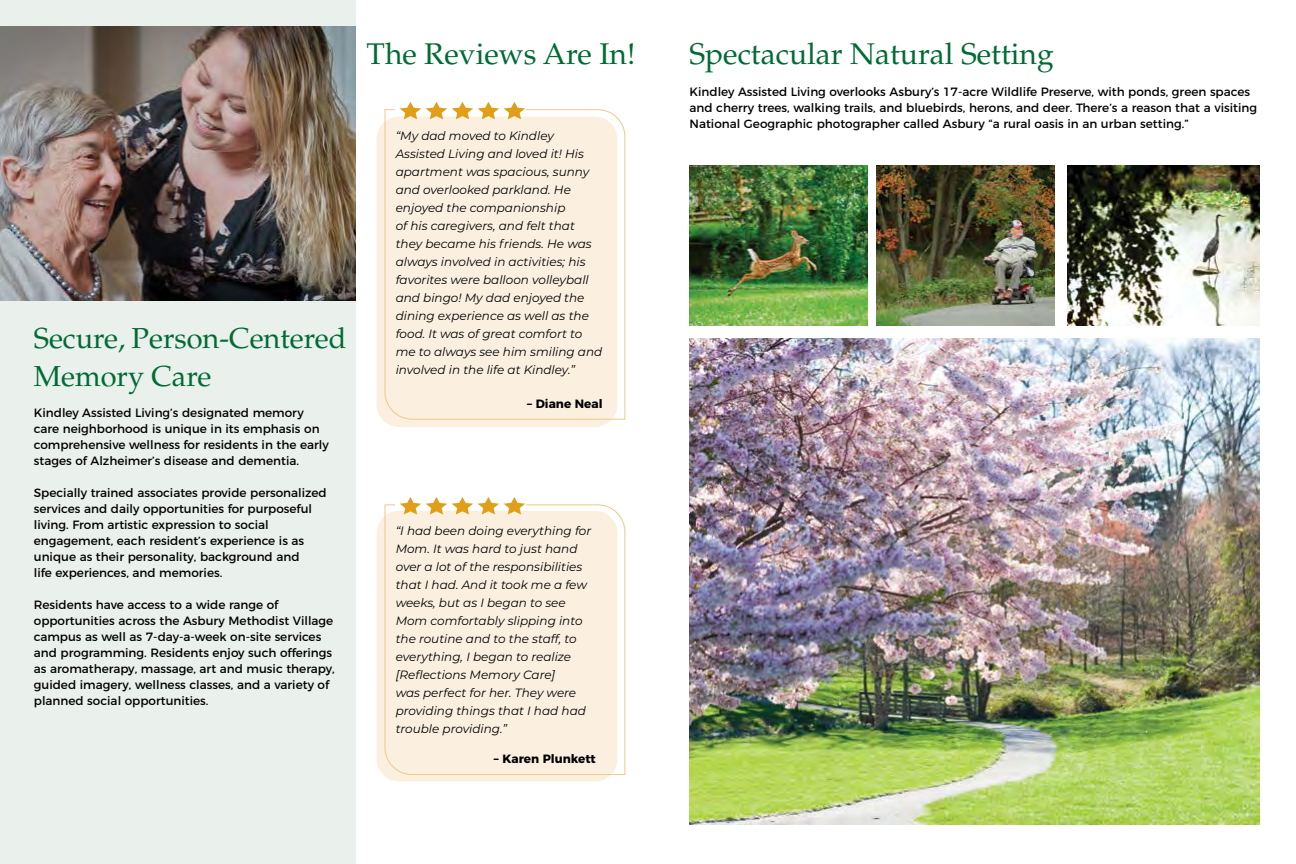
<style>
.page{position:relative;width:1296px;height:864px;background:#fff}
.page>*{position:absolute;margin:0;border:0;box-sizing:border-box;transform-origin:0 0}
.t1{font:30px "Palatino";color:#006b35}
.t2{font:29px/38px "Palatino";color:#006b35}
.t3{font:12px/16px "Montserrat";color:#000}
.t4{font:italic 12px/18px "Montserrat";color:#000}
.t5{font:700 12px "Montserrat";color:#000}
</style>
<div class="page">
<img style="left:690px;top:339px;width:569px;height:485px">
<img style="left:690px;top:165px;width:177px;height:161px">
<img style="left:877px;top:165px;width:178px;height:161px">
<img style="left:1067px;top:165px;width:192px;height:161px">
<div style="left:0;top:0;width:356px;height:864px;background:#eaf0eb"></div>
<div style="left:377px;top:511px;width:240px;height:270px;background:#fbf0e0;border-radius:22px"></div>
<svg style="left:384px;top:504px;width:242px;height:272px"></svg>
<div style="left:396px;top:493px;width:130px;height:16px;background:#fff"></div>
<svg style="left:400px;top:497px;width:125px;height:17px"></svg>
<div style="left:377px;top:117px;width:240px;height:310px;background:#fbf0e0;border-radius:22px"></div>
<svg style="left:384px;top:109px;width:242px;height:311px"></svg>
<div style="left:396px;top:98px;width:130px;height:16px;background:#fff"></div>
<svg style="left:400px;top:102px;width:125px;height:17px"></svg>
<img style="left:0;top:26px;width:356px;height:275px">
<p class="t1" style="left:367px;top:36px;width:270px">The Reviews Are In!</p>
<p class="t2" style="left:34px;top:320px;width:314px">Secure, Person-Centered<br>Memory Care</p>
<p class="t3" style="left:34px;top:403px;width:297px">Kindley Assisted Living’s designated memory care neighborhood is unique in its emphasis on comprehensive wellness for residents in the early stages of Alzheimer’s disease and dementia.</p>
<p class="t3" style="left:34px;top:483px;width:294px">Specially trained associates provide personalized services and daily opportunities for purposeful living. From artistic expression to social engagement, each resident’s experience is as unique as their personality, background and</p>
<p class="t3" style="left:34px;top:563px;width:190px">life experiences, and memories.</p>
<p class="t3" style="left:34px;top:595px;width:302px">Residents have access to a wide range of opportunities across the Asbury Methodist Village campus as well as 7-day-a-week on-site services and programming. Residents enjoy such offerings as aromatherapy, massage, art and music therapy, guided imagery, wellness classes, and a variety of planned social opportunities.</p>
<p class="t4" style="left:396px;top:126px;width:208px">“My dad moved to Kindley<br>Assisted Living and loved it! His apartment was spacious, sunny and overlooked parkland. He enjoyed the companionship<br>of his caregivers, and felt that they became his friends. He was always involved in activities; his favorites were balloon volleyball and bingo! My dad enjoyed the dining experience as well as the food. It was of great comfort to me to always see him smiling and involved in the life at Kindley.”</p>
<p class="t5" style="left:527px;top:394px;width:77px">– Diane Neal</p>
<p class="t4" style="left:396px;top:521px;width:197px">“I had been doing everything for<br>Mom. It was hard to just hand over a lot of the responsibilities that I had. And it took me a few weeks, but as I began to see<br>Mom comfortably slipping into the routine and to the staff, to everything, I began to realize [Reflections Memory Care]<br>was perfect for her. They were providing things that I had had trouble providing.”</p>
<p class="t5" style="left:494px;top:749px;width:103px">– Karen Plunkett</p>
<p class="t1" style="left:690px;top:36px;width:366px">Spectacular Natural Setting</p>
<p class="t3" style="left:690px;top:83px;width:569px">Kindley Assisted Living overlooks Asbury’s 17-acre Wildlife Preserve, with ponds, green spaces and cherry trees, walking trails, and bluebirds, herons, and deer. There’s a reason that a visiting<br>National Geographic photographer called Asbury “a rural oasis in an urban setting.”</p>
</div>
